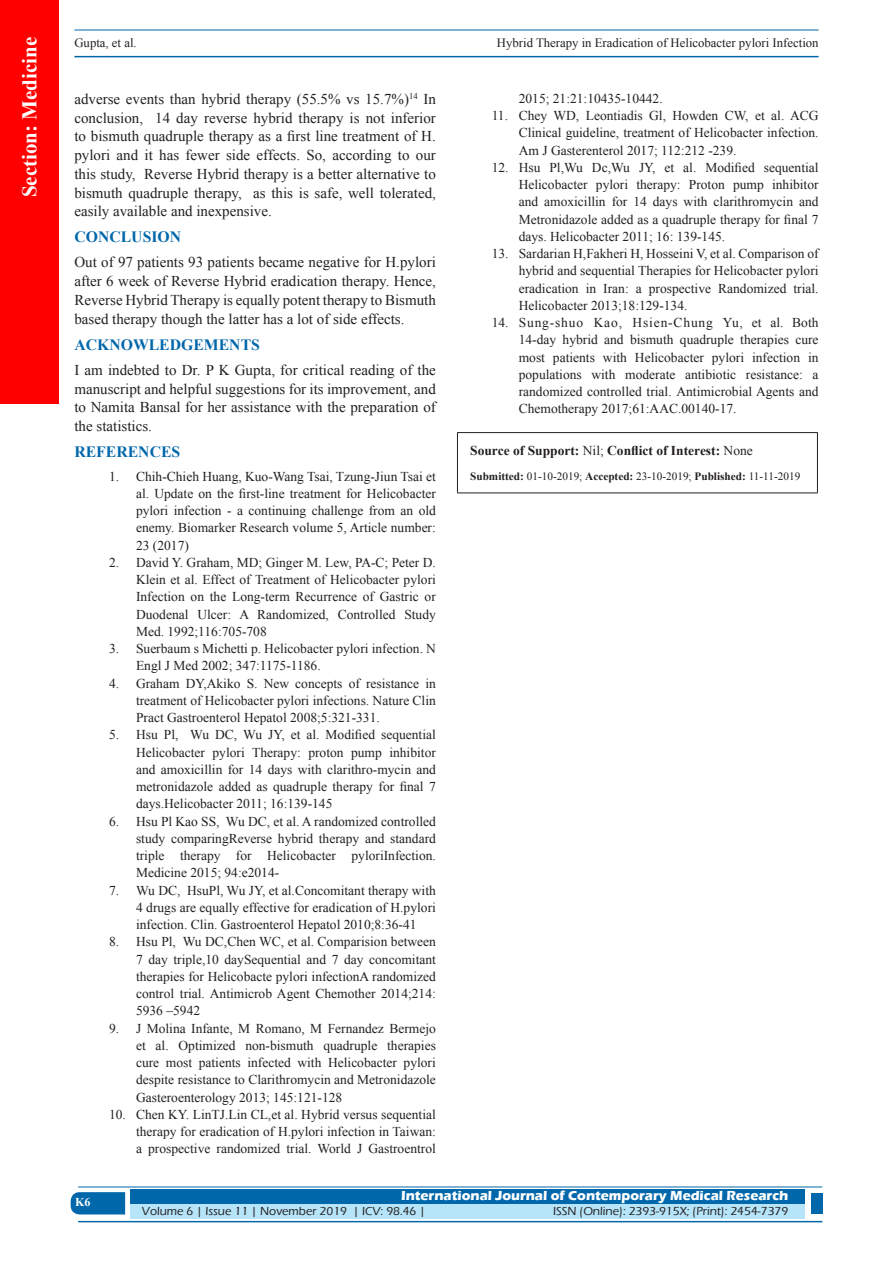
<style>
.page{position:relative;width:893px;height:1263px;background:#fff}
.page>*{position:absolute;margin:0;border:0;box-sizing:border-box;transform-origin:0 0}
.t1{font:700 21px "Times New Roman";color:#fff}
.t2{font:700 15.75px "Times New Roman";color:#0067aa}
.TX_New{font:15px/18.8px "Times New Roman";color:#231f20;text-align:justify}
.t3{font:13.5px/17.2px "Times New Roman";color:#231f20;text-align:justify}
.t4{font:700 13.5px "Eras ITC";color:#fff}
.SOS_New{font:700 13.5px "Times New Roman";color:#231f20}
.t5{font:12.75px "Times New Roman";color:#231f20}
.t6{font:500 12px "Eras ITC";color:#231f20}
.t7{font:700 12px "Times New Roman";color:#fff}
.SOS_New-2{font:11.25px "Times New Roman";color:#231f20}
.s1{font-weight:400}
.s2{font-weight:700}
</style>
<div class="page">
<hr style="left:74px;top:30px;width:745px;height:1px;background:#0067aa">
<hr style="left:74px;top:56px;width:745px;height:1px;background:#0067aa">
<svg style="left:71px;top:1192px;width:54px;height:22px"></svg>
<div style="left:130px;top:1189px;width:674px;height:15px;background:#0067aa"></div>
<div style="left:130px;top:1204px;width:674px;height:15px;background:#b6e4f9"></div>
<hr style="left:78px;top:1186px;width:744px;height:1px;background:#0067aa">
<hr style="left:78px;top:1221px;width:744px;height:1px;background:#0067aa">
<div style="left:811px;top:1193px;width:11px;height:21px;background:#0067aa"></div>
<div style="left:0;top:0;width:59px;height:404px;background:#f00"></div>
<hr style="left:457px;top:432px;width:361px;height:1px;background:#231f20">
<hr style="left:457px;top:433px;width:1px;height:59px;background:#231f20">
<hr style="left:817px;top:433px;width:1px;height:59px;background:#231f20">
<hr style="left:457px;top:492px;width:361px;height:1px;background:#231f20">
<h1 class="t1" style="left:15px;top:197px;width:162px;rotate:-90deg">Section: Medicine</h1>
<p class="t5" style="left:74px;top:35px;width:64px">Gupta, et al.</p>
<p class="t5" style="left:497px;top:35px;width:323px">Hybrid Therapy in Eradication of Helicobacter pylori Infection</p>
<p class="TX_New" style="left:74px;top:89px;width:363px">adverse events than hybrid therapy (55.5% vs 15.7%)<sup>14</sup> In conclusion, 14 day reverse hybrid therapy is not inferior to bismuth quadruple therapy as a first line treatment of H. pylori and it has fewer side effects. So, according to our this study, Reverse Hybrid therapy is a better alternative to bismuth quadruple therapy, as this is safe, well tolerated, easily available and inexpensive.</p>
<h1 class="t2" style="left:74px;top:226px;width:108px">CONCLUSION</h1>
<p class="TX_New" style="left:74px;top:253px;width:363px">Out of 97 patients 93 patients became negative for H.pylori after 6 week of Reverse Hybrid eradication therapy. Hence, Reverse Hybrid Therapy is equally potent therapy to Bismuth based therapy though the latter has a lot of side effects.</p>
<h1 class="t2" style="left:74px;top:333px;width:187px">ACKNOWLEDGEMENTS</h1>
<p class="TX_New" style="left:74px;top:360px;width:363px">I am indebted to Dr. P K Gupta, for critical reading of the manuscript and helpful suggestions for its improvement, and to Namita Bansal for her assistance with the preparation of the statistics.</p>
<h1 class="t2" style="left:74px;top:441px;width:107px">REFERENCES</h1>
<p class="t3" style="left:136px;top:467px;width:301px;text-indent:-27px">1. Chih-Chieh Huang, Kuo-Wang Tsai, Tzung-Jiun Tsai et al. Update on the first-line treatment for Helicobacter pylori infection - a continuing challenge from an old enemy. Biomarker Research volume 5, Article number:<br>23 (2017)</p>
<p class="t3" style="left:136px;top:553px;width:301px;text-indent:-27px">2. David Y. Graham, MD; Ginger M. Lew, PA-C; Peter D.<br>Klein et al. Effect of Treatment of Helicobacter pylori Infection on the Long-term Recurrence of Gastric or Duodenal Ulcer: A Randomized, Controlled Study Med. 1992;116:705-708</p>
<p class="t3" style="left:136px;top:640px;width:301px;text-indent:-27px">3. Suerbaum s Michetti p. Helicobacter pylori infection. N<br>Engl J Med 2002; 347:1175-1186.</p>
<p class="t3" style="left:136px;top:674px;width:301px;text-indent:-27px">4. Graham DY,Akiko S. New concepts of resistance in treatment of Helicobacter pylori infections. Nature Clin Pract Gastroenterol Hepatol 2008;5:321-331.</p>
<p class="t3" style="left:136px;top:726px;width:301px;text-indent:-27px">5. Hsu Pl, Wu DC, Wu JY, et al. Modified sequential Helicobacter pylori Therapy: proton pump inhibitor and amoxicillin for 14 days with clarithro-mycin and metronidazole added as quadruple therapy for final 7 days.Helicobacter 2011; 16:139-145</p>
<p class="t3" style="left:136px;top:812px;width:301px;text-indent:-27px">6. Hsu Pl Kao SS, Wu DC, et al. A randomized controlled study comparingReverse hybrid therapy and standard triple therapy for Helicobacter pyloriInfection.<br>Medicine 2015; 94:e2014-</p>
<p class="t3" style="left:136px;top:881px;width:301px;text-indent:-27px">7. Wu DC, HsuPl, Wu JY, et al.Concomitant therapy with 4 drugs are equally effective for eradication of H.pylori infection. Clin. Gastroenterol Hepatol 2010;8:36-41</p>
<p class="t3" style="left:136px;top:933px;width:301px;text-indent:-27px">8. Hsu Pl, Wu DC,Chen WC, et al. Comparision between 7 day triple,10 daySequential and 7 day concomitant therapies for Helicobacte pylori infectionA randomized control trial. Antimicrob Agent Chemother 2014;214:<br>5936 –5942</p>
<p class="t3" style="left:136px;top:1019px;width:301px;text-indent:-27px">9. J Molina Infante, M Romano, M Fernandez Bermejo et al. Optimized non-bismuth quadruple therapies cure most patients infected with Helicobacter pylori despite resistance to Clarithromycin and Metronidazole Gasteroenterology 2013; 145:121-128</p>
<p class="t3" style="left:136px;top:1105px;width:301px;text-indent:-27px">10. Chen KY. LinTJ.Lin CL,et al. Hybrid versus sequential therapy for eradication of H.pylori infection in Taiwan: a prospective randomized trial. World J Gastroentrol</p>
<p class="t3" style="left:519px;top:90px;width:146px">2015; 21:21:10435-10442.</p>
<p class="t3" style="left:519px;top:107px;width:301px;text-indent:-27px">11. Chey WD, Leontiadis Gl, Howden CW, et al. ACG Clinical guideline, treatment of Helicobacter infection.<br>Am J Gasterenterol 2017; 112:212 -239.</p>
<p class="t3" style="left:519px;top:159px;width:301px;text-indent:-27px">12. Hsu Pl,Wu Dc,Wu JY, et al. Modified sequential Helicobacter pylori therapy: Proton pump inhibitor and amoxicillin for 14 days with clarithromycin and Metronidazole added as a quadruple therapy for final 7 days. Helicobacter 2011; 16: 139-145.</p>
<p class="t3" style="left:519px;top:245px;width:301px;text-indent:-27px">13. Sardarian H,Fakheri H, Hosseini V, et al. Comparison of hybrid and sequential Therapies for Helicobacter pylori eradication in Iran: a prospective Randomized trial.<br>Helicobacter 2013;18:129-134.</p>
<p class="t3" style="left:519px;top:314px;width:301px;text-indent:-27px">14. Sung-shuo Kao, Hsien-Chung Yu, et al. Both 14-day hybrid and bismuth quadruple therapies cure most patients with Helicobacter pylori infection in populations with moderate antibiotic resistance: a randomized controlled trial. Antimicrobial Agents and Chemotherapy 2017;61:AAC.00140-17.</p>
<p class="SOS_New" style="left:470px;top:441px;width:284px">Source of Support: <span class="s1">Nil;</span> Conflict of Interest: <span class="s1">None</span></p>
<p class="SOS_New-2" style="left:470px;top:469px;width:332px"><span class="s2">Submitted:</span> 01-10-2019; <span class="s2">Accepted:</span> 23-10-2019; <span class="s2">Published:</span> 11-11-2019</p>
<h4 class="t7" style="left:75px;top:1194px;width:17px">K6</h4>
<p class="t4" style="left:401px;top:1188px;width:389px">International Journal of Contemporary Medical Research</p>
<p class="t6" style="left:142px;top:1204px;width:285px">Volume 6 | Issue 11 | November 2019 | ICV: 98.46 |</p>
<p class="t6" style="left:553px;top:1204px;width:237px">ISSN (Online): 2393-915X; (Print): 2454-7379</p>
</div>
